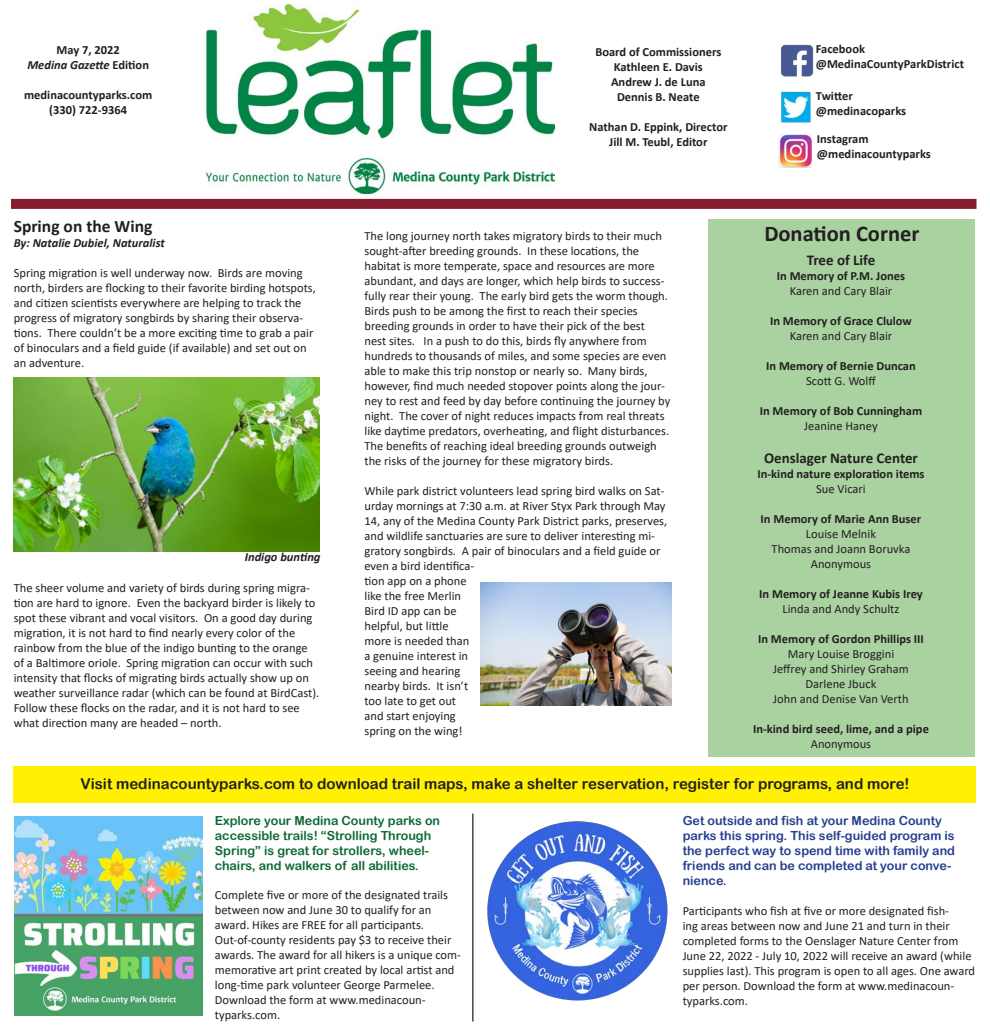
<style>
.page{position:relative;width:990px;height:1035px;background:#fff}
.page>*{position:absolute;margin:0;border:0;box-sizing:border-box;transform-origin:0 0}
.t1{font:700 22.5px "Calibri";color:#231f20}
.t2{font:700 17.5px "Calibri";color:#231f20}
.t3{font:15px "Arial Rounded MT Bold";color:#231f20}
.t4{font:700 15px "Calibri";color:#231f20}
.t5{font:12.5px/15px "Calibri";color:#231f20}
.t6{font:700 12.5px/15px "Calibri";color:#231f20;text-align:center}
.t7{font:12.5px/15px "Arial Rounded MT Bold";color:#253f8e}
.t8{font:12.5px/15px "Arial Rounded MT Bold";color:#0f6838}
.t9{font:italic 700 12.5px "Calibri";color:#231f20}
.s1{font-style:italic}
.s2{font-weight:400}
</style>
<div class="page">
<img style="left:206px;top:4px;width:348px;height:190px">
<img style="left:779px;top:134px;width:33px;height:33px">
<img style="left:781px;top:91px;width:30px;height:32px">
<div style="left:11px;top:199px;width:966px;height:10px;background:#851d2f"></div>
<img style="left:781px;top:44px;width:33px;height:33px">
<div style="left:709px;top:220px;width:266px;height:537px;background:#aad2a1"></div>
<img style="left:14px;top:377px;width:306px;height:175px">
<img style="left:481px;top:582px;width:191px;height:124px">
<img style="left:15px;top:816px;width:188px;height:199px">
<img style="left:487px;top:821px;width:181px;height:180px">
<div style="left:14px;top:767px;width:962px;height:36px;background:#fff101"></div>
<hr style="left:472px;top:814px;width:1px;height:207px;background:#231f20">
<p class="t6" style="left:27px;top:43px;width:123px">May 7, 2022<br><span class="s1">Medina Gazette</span> Edition</p>
<p class="t6" style="left:24px;top:88px;width:130px">medinacountyparks.com (330) 722-9364</p>
<p class="t2" style="left:14px;top:214px;width:140px">Spring on the Wing</p>
<p class="t9" style="left:14px;top:234px;width:153px">By: Natalie Dubiel, Naturalist</p>
<p class="t5" style="left:14px;top:265px;width:304px">Spring migration is well underway now. Birds are moving north, birders are flocking to their favorite birding hotspots, and citizen scientists everywhere are helping to track the progress of migratory songbirds by sharing their observa&shy;tions. There couldn’t be a more exciting time to grab a pair of binoculars and a field guide (if available) and set out on an adventure.</p>
<p class="t9" style="left:245px;top:548px;width:77px">Indigo bunting</p>
<p class="t5" style="left:14px;top:580px;width:307px">The sheer volume and variety of birds during spring migra&shy;tion are hard to ignore. Even the backyard birder is likely to spot these vibrant and vocal visitors. On a good day during migration, it is not hard to find nearly every color of the rainbow from the blue of the indigo bunting to the orange of a Baltimore oriole. Spring migration can occur with such intensity that flocks of migrating birds actually show up on weather surveillance radar (which can be found at BirdCast).<br>Follow these flocks on the radar, and it is not hard to see what direction many are headed – north.</p>
<p class="t6" style="left:595px;top:44px;width:128px">Board of Commissioners<br>Kathleen E. Davis<br>Andrew J. de Luna<br>Dennis B. Neate</p>
<p class="t6" style="left:589px;top:119px;width:140px">Nathan D. Eppink, Director<br>Jill M. Teubl, Editor</p>
<p class="t5" style="left:365px;top:228px;width:308px">The long journey north takes migratory birds to their much sought-after breeding grounds. In these locations, the habitat is more temperate, space and resources are more abundant, and days are longer, which help birds to success&shy;fully rear their young. The early bird gets the worm though.<br>Birds push to be among the first to reach their species breeding grounds in order to have their pick of the best<br>nest sites. In a push to do this, birds fly anywhere from hundreds to thousands of miles, and some species are even able to make this trip nonstop or nearly so. Many birds, however, find much needed stopover points along the jour&shy;ney to rest and feed by day before continuing the journey by night. The cover of night reduces impacts from real threats like daytime predators, overheating, and flight disturbances.<br>The benefits of reaching ideal breeding grounds outweigh the risks of the journey for these migratory birds.</p>
<p class="t5" style="left:365px;top:483px;width:304px">While park district volunteers lead spring bird walks on Sat&shy;urday mornings at 7:30 a.m. at River Styx Park through May<br>14, any of the Medina County Park District parks, preserves, and wildlife sanctuaries are sure to deliver interesting mi&shy;gratory songbirds. A pair of binoculars and a field guide or even a bird identifica-<br>tion app on a phone<br>like the free Merlin<br>Bird ID app can be<br>helpful, but little<br>more is needed than<br>a genuine interest in<br>seeing and hearing<br>nearby birds. It isn’t<br>too late to get out<br>and start enjoying<br>spring on the wing!</p>
<p class="t6" style="left:816px;top:42px;width:150px;text-align:left">Facebook @MedinaCountyParkDistrict</p>
<p class="t6" style="left:816px;top:88px;width:92px;text-align:left">Twitter @medinacoparks</p>
<p class="t6" style="left:817px;top:131px;width:115px;text-align:left">Instagram @medinacountyparks</p>
<p class="t1" style="left:764px;top:218px;width:157px">Donation Corner</p>
<p class="t4" style="left:807px;top:249px;width:70px">Tree of Life</p>
<p class="t6" style="left:777px;top:268px;width:130px">In Memory of P.M. Jones</p>
<p class="t5" style="left:790px;top:283px;width:104px">Karen and Cary Blair</p>
<p class="t6" style="left:770px;top:313px;width:143px">In Memory of Grace Clulow</p>
<p class="t5" style="left:790px;top:328px;width:104px">Karen and Cary Blair</p>
<p class="t6" style="left:766px;top:358px;width:151px">In Memory of Bernie Duncan</p>
<p class="t5" style="left:806px;top:373px;width:71px">Scott G. Wolff</p>
<p class="t6" style="left:760px;top:403px;width:164px">In Memory of Bob Cunningham</p>
<p class="t5" style="left:804px;top:418px;width:75px">Jeanine Haney</p>
<p class="t4" style="left:764px;top:447px;width:155px">Oenslager Nature Center</p>
<p class="t6" style="left:757px;top:466px;width:169px">In-kind nature exploration items</p>
<p class="t5" style="left:816px;top:481px;width:51px">Sue Vicari</p>
<p class="t6" style="left:761px;top:511px;width:162px">In Memory of Marie Ann Buser</p>
<p class="t5" style="left:806px;top:526px;width:72px">Louise Melnik</p>
<p class="t5" style="left:772px;top:541px;width:140px;text-align:center">Thomas and Joann Boruvka<br>Anonymous</p>
<p class="t6" style="left:759px;top:586px;width:165px">In Memory of Jeanne Kubis Irey</p>
<p class="t5" style="left:782px;top:601px;width:118px">Linda and Andy Schultz</p>
<p class="t6" style="left:758px;top:631px;width:167px">In Memory of Gordon Phillips III<br><span class="s2">Mary Louise Broggini</span></p>
<p class="t5" style="left:773px;top:661px;width:137px">Jeffrey and Shirley Graham</p>
<p class="t5" style="left:806px;top:676px;width:72px">Darlene Jbuck</p>
<p class="t5" style="left:773px;top:691px;width:137px">John and Denise Van Verth</p>
<p class="t6" style="left:753px;top:721px;width:177px">In-kind bird seed, lime, and a pipe<br><span class="s2">Anonymous</span></p>
<p class="t3" style="left:81px;top:775px;width:830px">Visit medinacountyparks.com to download trail maps, make a shelter reservation, register for programs, and more!</p>
<p class="t8" style="left:215px;top:813px;width:227px">Explore your Medina County parks on accessible trails! “Strolling Through Spring” is great for strollers, wheel&shy;chairs, and walkers of all abilities.</p>
<p class="t5" style="left:215px;top:887px;width:248px">Complete five or more of the designated trails between now and June 30 to qualify for an award. Hikes are FREE for all participants.<br>Out-of-county residents pay $3 to receive their awards. The award for all hikers is a unique com&shy;memorative art print created by local artist and long-time park volunteer George Parmelee.</p>
<p class="t5" style="left:215px;top:992px;width:212px">Download the form at www.medinacoun&shy;typarks.com.</p>
<p class="t7" style="left:683px;top:813px;width:274px">Get outside and fish at your Medina County parks this spring. This self-guided program is the perfect way to spend time with family and friends and can be completed at your conve&shy;nience.</p>
<p class="t5" style="left:683px;top:903px;width:294px">Participants who fish at five or more designated fish-<br>ing areas between now and June 21 and turn in their completed forms to the Oenslager Nature Center from June 22, 2022 - July 10, 2022 will receive an award (while supplies last). This program is open to all ages. One award per person. Download the form at www.medinacoun&shy;typarks.com.</p>
</div>
